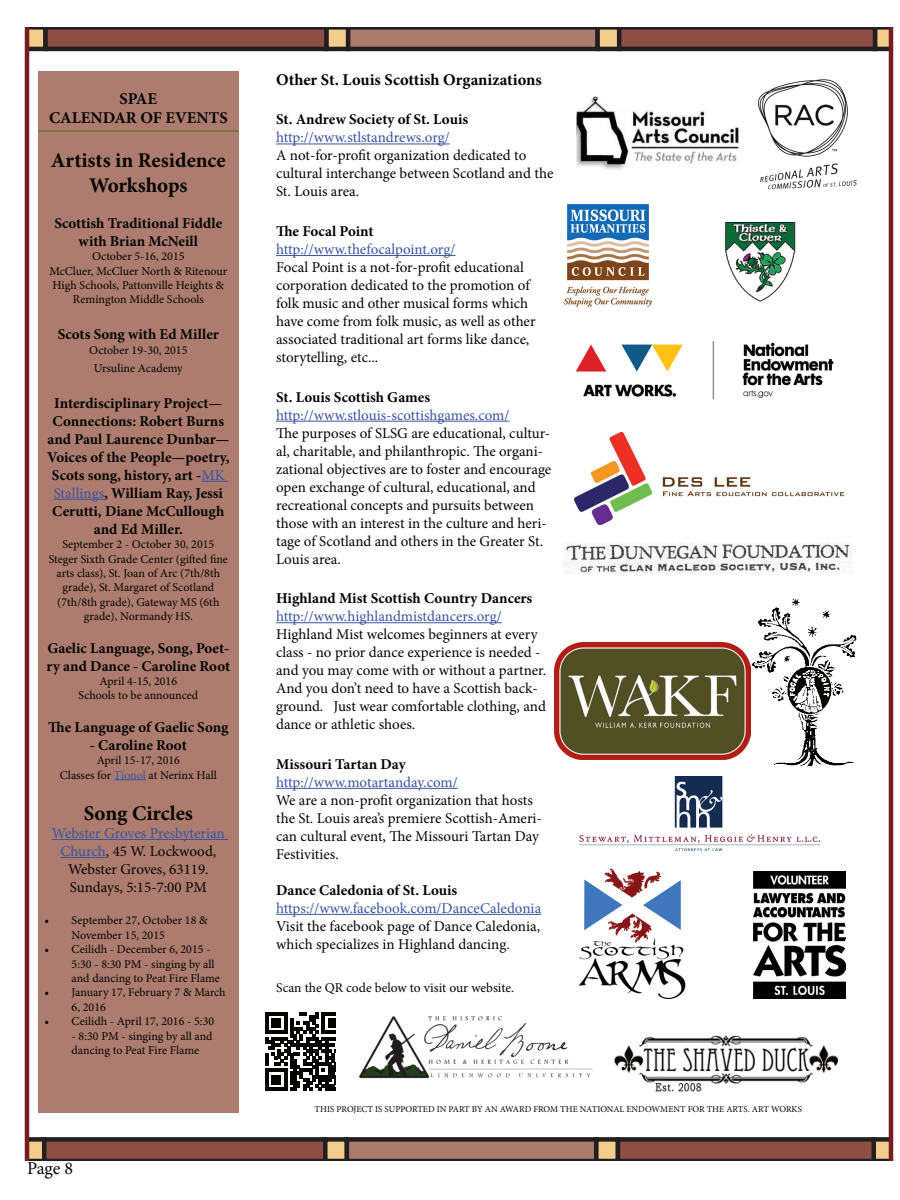
<style>
.page{position:relative;width:900px;height:1200px;background:#fff}
.page>*{position:absolute;margin:0;border:0;box-sizing:border-box;transform-origin:0 0}
.t1{font:700 21px/25.2px "Minion Pro";color:#040503;text-align:center}
.t2{font:18px "Minion Pro";color:#040503}
.t3{font:700 16.5px/19.8px "Minion Pro";color:#040503;text-align:center}
.t4{font:15px/18px "Minion Pro";letter-spacing:-.005em;color:#040503}
.t5{font:700 15px/18px "Minion Pro";color:#040503;text-align:center}
.t6{font:15px "Minion Pro";letter-spacing:-.005em;color:#3853a3}
.t7{font:13.5px "Minion Pro";color:#040503}
.t8{font:12px/14.4px "Minion Pro";color:#040503;text-align:center}
.t9{font:9px "Minion Pro";color:#040503}
.s1{font-weight:400;color:#3853a3}
.s2{color:#3853a3}
</style>
<div class="page">
<svg style="left:29px;top:27px;width:860px;height:24px;background:#784e43"></svg>
<svg style="left:29px;top:1137px;width:860px;height:24px;background:#795045"></svg>
<hr style="left:25px;top:27px;width:4px;height:1134px;background:#761d22">
<hr style="left:889px;top:27px;width:4px;height:1134px;background:#761d22">
<svg style="left:265px;top:1012px;width:71px;height:79px"></svg>
<hr style="left:276px;top:144px;width:174px;height:1px;background:#3853a3">
<hr style="left:276px;top:255px;width:179px;height:1px;background:#3853a3">
<hr style="left:276px;top:421px;width:233px;height:1px;background:#3853a3">
<hr style="left:276px;top:622px;width:226px;height:1px;background:#3853a3">
<hr style="left:276px;top:788px;width:182px;height:1px;background:#3853a3">
<hr style="left:276px;top:914px;width:265px;height:1px;background:#3853a3">
<img style="left:576px;top:96px;width:163px;height:74px">
<img style="left:758px;top:79px;width:99px;height:111px">
<div style="left:38px;top:72px;width:201px;height:1041px;background:#ad7c6e"></div>
<svg style="left:201px;top:481px;width:27px;height:1px"></svg>
<hr style="left:54px;top:499px;width:50px;height:1px;background:#3853a3">
<hr style="left:114px;top:779px;width:32px;height:1px;background:#3853a3">
<hr style="left:52px;top:839px;width:176px;height:1px;background:#3853a3">
<hr style="left:60px;top:857px;width:46px;height:1px;background:#3853a3">
<hr style="left:38px;top:130px;width:201px;height:2px;background:#697331">
<img style="left:564px;top:203px;width:88px;height:103px">
<img style="left:575px;top:432px;width:269px;height:92px">
<img style="left:564px;top:543px;width:288px;height:31px">
<img style="left:555px;top:642px;width:195px;height:117px">
<img style="left:580px;top:777px;width:239px;height:73px">
<img style="left:753px;top:872px;width:93px;height:127px">
<img style="left:579px;top:868px;width:107px;height:132px">
<img style="left:614px;top:1035px;width:225px;height:57px">
<img style="left:724px;top:223px;width:72px;height:79px">
<img style="left:750px;top:598px;width:107px;height:169px">
<img style="left:575px;top:341px;width:259px;height:59px">
<img style="left:359px;top:1016px;width:234px;height:63px">
<p class="t3" style="left:49px;top:88px;width:180px">SPAE<br>CALENDAR OF EVENTS</p>
<h1 class="t1" style="left:51px;top:147px;width:176px">Artists in Residence<br>Workshops</h1>
<p class="t5" style="left:54px;top:214px;width:169px">Scottish Traditional Fiddle with Brian McNeill</p>
<p class="t8" style="left:49px;top:249px;width:179px">October 5-16, 2015<br>McCluer, McCluer North &amp; Ritenour<br>High Schools, Pattonville Heights &amp;<br>Remington Middle Schools</p>
<p class="t5" style="left:58px;top:325px;width:163px">Scots Song with Ed Miller</p>
<p class="t8" style="left:89px;top:341px;width:100px;line-height:18px">October 19-30, 2015<br>Ursuline Academy</p>
<p class="t5" style="left:47px;top:394px;width:184px">Interdisciplinary Project—<br>Connections: Robert Burns and Paul Laurence Dunbar—<br>Voices of the People—poetry,<br>Scots song, history, art -<span class="s1">MK<br>Stallings</span>, William Ray, Jessi<br>Cerutti, Diane McCullough and Ed Miller.</p>
<p class="t8" style="left:49px;top:537px;width:181px">September 2 - October 30, 2015<br>Steger Sixth Grade Center (gifted fine arts class), St. Joan of Arc (7th/8th grade), St. Margaret of Scotland (7th/8th grade), Gateway MS (6th grade), Normandy HS.</p>
<p class="t5" style="left:47px;top:639px;width:185px;text-align:left">Gaelic Language, Song, Poet&shy;ry and Dance - Caroline Root</p>
<p class="t8" style="left:79px;top:674px;width:121px">April 4-15, 2016<br>Schools to be announced</p>
<p class="t5" style="left:48px;top:718px;width:182px">The Language of Gaelic Song</p>
<p class="t5" style="left:90px;top:736px;width:98px">- Caroline Root</p>
<p class="t8" style="left:60px;top:753px;width:158px">April 15-17, 2016<br>Classes for <span class="s2">Tionol</span> at Nerinx Hall</p>
<h1 class="t1" style="left:84px;top:800px;width:111px">Song Circles</h1>
<p class="t4" style="left:52px;top:824px;width:174px;text-align:center"><span class="s2">Webster Groves Presbyterian<br>Church</span>, 45 W. Lockwood,<br>Webster Groves, 63119.<br>Sundays, 5:15-7:00 PM</p>
<p class="t8" style="left:72px;top:913px;width:138px;text-align:left;text-indent:-27px">• September 27, October 18 &amp;<br>November 15, 2015</p>
<p class="t8" style="left:72px;top:942px;width:150px;text-align:left;text-indent:-27px">• Ceilidh - December 6, 2015 -<br>5:30 - 8:30 PM - singing by all and dancing to Peat Fire Flame</p>
<p class="t8" style="left:72px;top:985px;width:156px;text-align:left;text-indent:-27px">• January 17, February 7 &amp; March<br>6, 2016</p>
<p class="t8" style="left:45px;top:1014px;width:171px">• Ceilidh - April 17, 2016 - 5:30</p>
<p class="t8" style="left:72px;top:1029px;width:143px;text-align:left">- 8:30 PM - singing by all and dancing to Peat Fire Flame</p>
<p class="t2" style="left:27px;top:1156px;width:48px">Page 8</p>
<p class="t3" style="left:276px;top:69px;width:267px">Other St. Louis Scottish Organizations</p>
<p class="t5" style="left:276px;top:110px;width:194px">St. Andrew Society of St. Louis</p>
<p class="t6" style="left:276px;top:128px;width:175px">http://www.stlstandrews.org/</p>
<p class="t4" style="left:276px;top:147px;width:279px">A not-for-profit organization dedicated to cultural interchange between Scotland and the<br>St. Louis area.</p>
<p class="t5" style="left:276px;top:222px;width:99px">The Focal Point</p>
<p class="t6" style="left:276px;top:239px;width:181px">http://www.thefocalpoint.org/</p>
<p class="t4" style="left:276px;top:258px;width:261px">Focal Point is a not-for-profit educational corporation dedicated to the promotion of folk music and other musical forms which have come from folk music, as well as other associated traditional art forms like dance, storytelling, etc...</p>
<p class="t5" style="left:276px;top:388px;width:156px">St. Louis Scottish Games</p>
<p class="t6" style="left:276px;top:405px;width:235px">http://www.stlouis-scottishgames.com/</p>
<p class="t4" style="left:276px;top:424px;width:277px">The purposes of SLSG are educational, cultur&shy;al, charitable, and philanthropic. The organi&shy;zational objectives are to foster and encourage open exchange of cultural, educational, and recreational concepts and pursuits between those with an interest in the culture and heri&shy;tage of Scotland and others in the Greater St.<br>Louis area.</p>
<p class="t5" style="left:276px;top:589px;width:258px">Highland Mist Scottish Country Dancers</p>
<p class="t6" style="left:276px;top:606px;width:227px">http://www.highlandmistdancers.org/</p>
<p class="t4" style="left:276px;top:626px;width:272px">Highland Mist welcomes beginners at every class - no prior dance experience is needed - and you may come with or without a partner.<br>And you don’t need to have a Scottish back&shy;ground. Just wear comfortable clothing, and dance or athletic shoes.</p>
<p class="t5" style="left:276px;top:755px;width:131px">Missouri Tartan Day</p>
<p class="t6" style="left:276px;top:772px;width:183px">http://www.motartanday.com/</p>
<p class="t4" style="left:276px;top:791px;width:267px">We are a non-profit organization that hosts the St. Louis area’s premiere Scottish-Ameri&shy;can cultural event, The Missouri Tartan Day Festivities.</p>
<p class="t5" style="left:276px;top:881px;width:183px">Dance Caledonia of St. Louis</p>
<p class="t6" style="left:276px;top:898px;width:267px">https://www.facebook.com/DanceCaledonia</p>
<p class="t4" style="left:276px;top:917px;width:266px">Visit the facebook page of Dance Caledonia, which specializes in Highland dancing.</p>
<p class="t7" style="left:276px;top:979px;width:240px">Scan the QR code below to visit our website.</p>
<p class="t9" style="left:315px;top:1103px;width:489px">THIS PROJECT IS SUPPORTED IN PART BY AN AWARD FROM THE NATIONAL ENDOWMENT FOR THE ARTS. ART WORKS</p>
</div>
